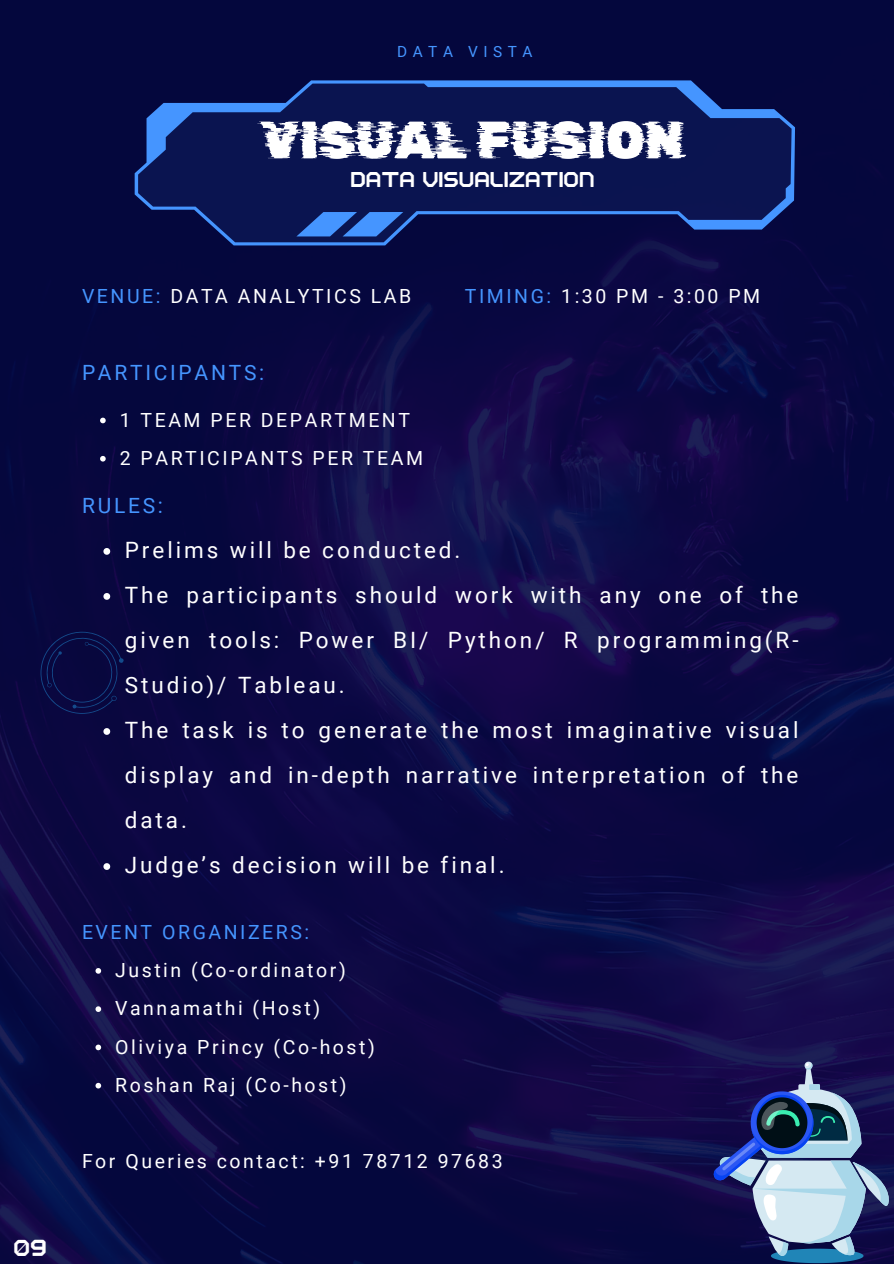
<style>
.page{position:relative;width:894px;height:1264px;background:#fff}
.page>*{position:absolute;margin:0;border:0;box-sizing:border-box;transform-origin:0 0}
.t1{font:52.5px "Rubik Glitch";color:#fff}
.t2{font:32.25px "TT RQND Pro Beta";color:#fff}
.t3{font:30px "TT RQND Pro Beta";color:#fff}
.t4{font:22.5px/45px "Roboto";letter-spacing:.13em;color:#fff;text-align:justify}
.t5{font:21px "Roboto";letter-spacing:.13em;color:#4595ff}
.t6{font:19.5px "Roboto";letter-spacing:.13em;color:#fff}
.t7{font:19.5px "Roboto";letter-spacing:.13em;color:#4595ff}
.t8{font:15.3px "Roboto";letter-spacing:.365em;color:#4595ff}
.s1{color:#4595ff}
</style>
<div class="page">
<img style="left:0;top:0;width:893px;height:1263px">
<svg style="left:41px;top:631px;width:83px;height:83px;background:#090c44"></svg>
<svg style="left:135px;top:80px;width:659px;height:165px;background:#0e1c5b"></svg>
<svg style="left:296px;top:212px;width:107px;height:24px;background:#2f67c0"></svg>
<svg style="left:712px;top:1061px;width:180px;height:202px;background:#4e5c88"></svg>
<svg style="left:100px;top:417px;width:6px;height:6px"></svg>
<svg style="left:100px;top:456px;width:6px;height:5px"></svg>
<svg style="left:103px;top:548px;width:7px;height:6px"></svg>
<svg style="left:103px;top:593px;width:7px;height:6px"></svg>
<svg style="left:103px;top:728px;width:7px;height:6px"></svg>
<svg style="left:103px;top:863px;width:7px;height:6px"></svg>
<svg style="left:95px;top:968px;width:6px;height:5px"></svg>
<svg style="left:95px;top:1006px;width:6px;height:5px"></svg>
<svg style="left:95px;top:1044px;width:6px;height:6px"></svg>
<svg style="left:95px;top:1082px;width:6px;height:6px"></svg>
<p class="t8" style="left:397px;top:43px;width:137px">DATA VISTA</p>
<p class="t1" style="left:261px;top:109px;width:424px">VISUAL FUSION</p>
<h1 class="t3" style="left:350px;top:157px;width:245px">DATA VISUALIZATION</h1>
<p class="t2" style="left:13px;top:1224px;width:35px">09</p>
<h2 class="t6" style="left:82px;top:285px;width:331px"><span class="s1">VENUE:</span> DATA ANALYTICS LAB</h2>
<p class="t6" style="left:464px;top:285px;width:297px"><span class="s1">TIMING:</span> 1:30 PM - 3:00 PM</p>
<p class="t5" style="left:82px;top:360px;width:184px">PARTICIPANTS:</p>
<p class="t6" style="left:120px;top:408px;width:292px">1 TEAM PER DEPARTMENT</p>
<p class="t6" style="left:120px;top:447px;width:305px">2 PARTICIPANTS PER TEAM</p>
<p class="t5" style="left:82px;top:493px;width:82px">RULES:</p>
<p class="t4" style="left:125px;top:528px;width:337px">Prelims will be conducted.</p>
<p class="t4" style="left:125px;top:573px;width:675px">The participants should work with any one of the given tools: Power BI/ Python/ R programming(R-Studio)/ Tableau.</p>
<p class="t4" style="left:125px;top:708px;width:675px">The task is to generate the most imaginative visual display and in-depth narrative interpretation of the data.</p>
<p class="t4" style="left:125px;top:843px;width:381px">Judge’s decision will be final.</p>
<p class="t7" style="left:82px;top:920px;width:229px">EVENT ORGANIZERS:</p>
<p class="t6" style="left:115px;top:959px;width:232px">Justin (Co-ordinator)</p>
<p class="t6" style="left:115px;top:997px;width:206px">Vannamathi (Host)</p>
<h5 class="t6" style="left:115px;top:1035px;width:261px">Oliviya Princy (Co-host)</h5>
<p class="t6" style="left:115px;top:1073px;width:233px">Roshan Raj (Co-host)</p>
<p class="t6" style="left:82px;top:1150px;width:422px">For Queries contact: +91 78712 97683</p>
</div>
